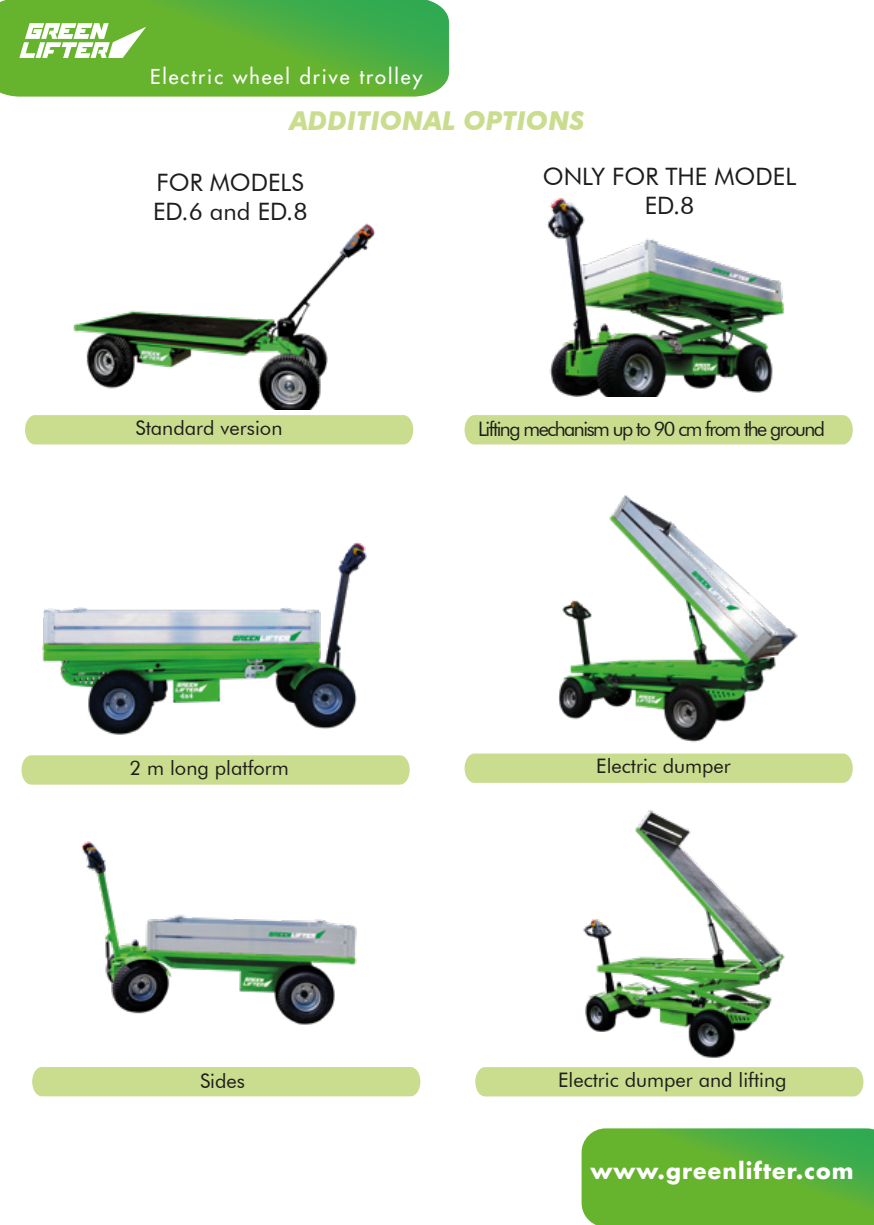
<style>
.page{position:relative;width:874px;height:1225px;background:#fff}
.page>*{position:absolute;margin:0;border:0;box-sizing:border-box;transform-origin:0 0}
.t1{font:italic 700 26px "Futura BT";color:#cadd8f}
.t2{font:24px/28.8px "Futura BT";color:#1d1d1b}
.t3{font:700 22px "Futura Std";letter-spacing:.05em;color:#fff}
.t4{font:20px "Futura BT";color:#1d1d1b}
.t5{font:20px "Futura BT";letter-spacing:-.075em;color:#1d1d1b}
.t6{font:500 20px "Futura Std";letter-spacing:.1em;color:#fff}
</style>
<div class="page">
<div style="left:21px;top:755px;width:388px;height:29px;background:#cadd8f"></div>
<svg style="left:464px;top:753px;width:388px;height:30px;background:#cbde92"></svg>
<div style="left:32px;top:1067px;width:388px;height:29px;background:#cadd8f"></div>
<div style="left:475px;top:1067px;width:388px;height:29px;background:#cadd8f"></div>
<div style="left:25px;top:415px;width:388px;height:29px;background:#cadd8f"></div>
<div style="left:464px;top:415px;width:388px;height:29px;background:#cadd8f"></div>
<img style="left:42px;top:542px;width:325px;height:193px">
<img style="left:73px;top:223px;width:303px;height:186px">
<img style="left:81px;top:841px;width:276px;height:184px">
<img style="left:558px;top:495px;width:240px;height:247px">
<img style="left:547px;top:198px;width:237px;height:198px">
<img style="left:583px;top:810px;width:202px;height:248px">
<svg style="left:0;top:0;width:449px;height:97px;background:#5bb13a"></svg>
<svg style="left:581px;top:1128px;width:292px;height:97px;background:#5eb237"></svg>
<svg style="left:19px;top:23px;width:127px;height:35px"></svg>
<p class="t6" style="left:150px;top:64px;width:274px">Electric wheel drive trolley</p>
<h1 class="t1" style="left:289px;top:105px;width:296px">ADDITIONAL OPTIONS</h1>
<p class="t2" style="left:153px;top:168px;width:156px">FOR MODELS<br>ED.6 and ED.8</p>
<p class="t2" style="left:542px;top:162px;width:255px;text-align:center">ONLY FOR THE MODEL<br>ED.8</p>
<p class="t4" style="left:135px;top:415px;width:148px">Standard version</p>
<p class="t5" style="left:478px;top:417px;width:348px">Lifting mechanism up to 90 cm from the ground</p>
<p class="t4" style="left:129px;top:756px;width:161px">2 m long platform</p>
<p class="t4" style="left:200px;top:1069px;width:46px">Sides</p>
<p class="t4" style="left:596px;top:754px;width:136px">Electric dumper</p>
<p class="t4" style="left:558px;top:1067px;width:230px">Electric dumper and lifting</p>
<p class="t3" style="left:590px;top:1155px;width:264px">www.greenlifter.com</p>
</div>
